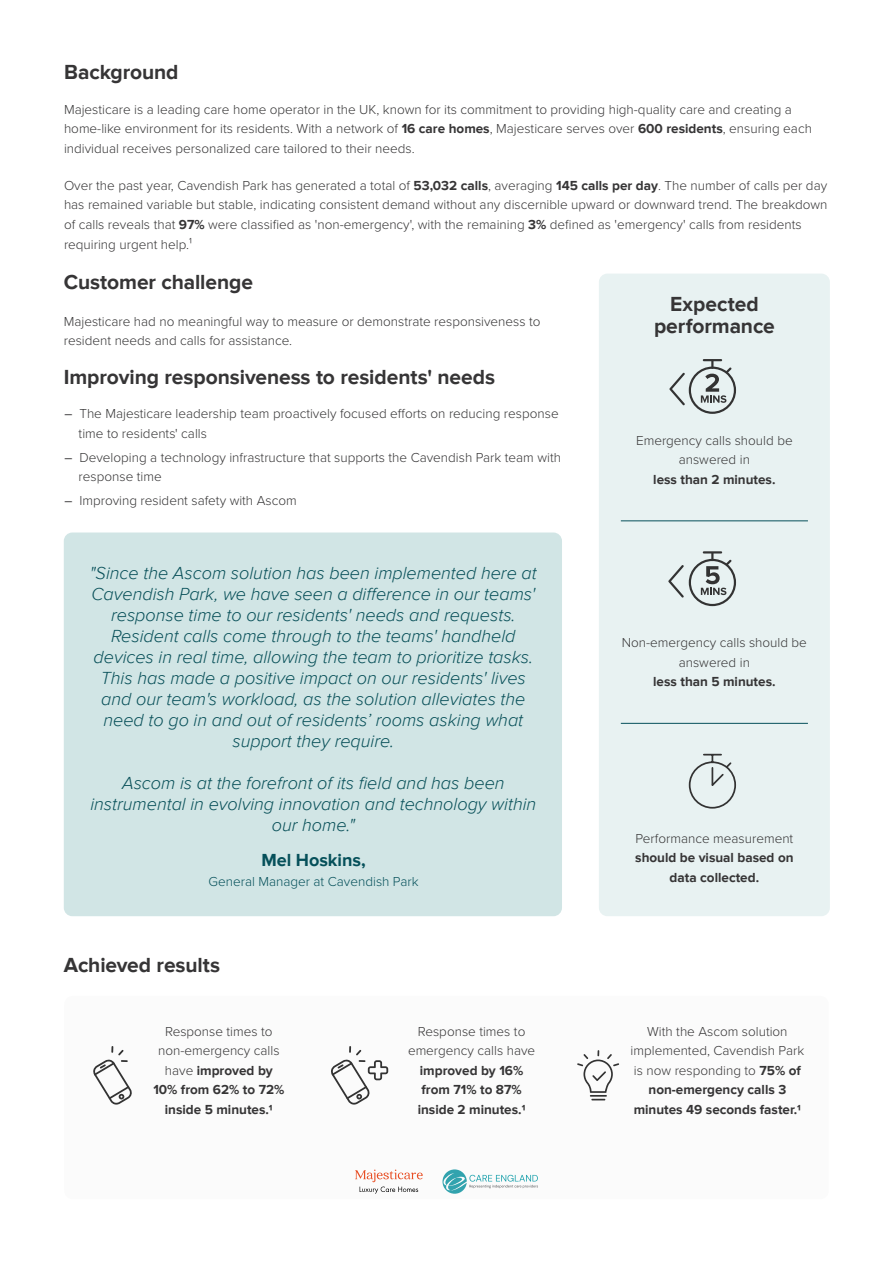
<style>
.page{position:relative;width:893px;height:1263px;background:#fff}
.page>*{position:absolute;margin:0;border:0;box-sizing:border-box;transform-origin:0 0}
.Subheading_3_Super_gray_14_15{font:700 21px "Proxima Nova";letter-spacing:-.005em;color:#363536}
.Heading_Quote_author_info_Dark_green_12_{font:italic 300 18px/21px "Proxima Nova";color:#074f58;text-align:center}
.Material_number_Super_gray_6_5_8{font:700 18px "Proxima Nova";color:#05505a}
.Body_copy_Super_gray_9_13{font:300 13.5px/19.5px "Proxima Nova";color:#363536}
.Subheading_2_Super_gray_9_13{font:300 13.5px/19.5px "Proxima Nova";color:#363536;text-align:center}
.Subheading_2_Super_gray_9_13-2{font:700 13.5px/19.5px "Proxima Nova";color:#363536;text-align:center}
.Body_copy_Super_gray_9_13-2{font:300 13.5px "Proxima Nova";color:#05505a}
.s1{font-weight:700}
.s2{font-weight:400}
.s3{font-weight:300}
</style>
<div class="page">
<div style="left:599px;top:274px;width:231px;height:642px;background:#e8f2f2;border-radius:9px"></div>
<hr style="left:621px;top:521px;width:187px;height:1px;background:#05505a">
<hr style="left:621px;top:723px;width:187px;height:1px;background:#05505a">
<svg style="left:688px;top:753px;width:48px;height:56px"></svg>
<div style="left:64px;top:532px;width:498px;height:384px;background:#d1e5e5;border-radius:9px"></div>
<svg style="left:669px;top:359px;width:67px;height:55px"></svg>
<svg style="left:668px;top:551px;width:68px;height:55px"></svg>
<div style="left:64px;top:996px;width:765px;height:203px;background:#fbfbfb;border-radius:9px"></div>
<svg style="left:442px;top:1169px;width:96px;height:25px"></svg>
<svg style="left:355px;top:1169px;width:68px;height:25px"></svg>
<svg style="left:577px;top:1050px;width:42px;height:50px"></svg>
<svg style="left:93px;top:1046px;width:39px;height:58px"></svg>
<svg style="left:331px;top:1046px;width:57px;height:58px"></svg>
<p class="Subheading_3_Super_gray_14_15" style="left:64px;top:60px;width:116px">Background</p>
<p class="Body_copy_Super_gray_9_13" style="left:64px;top:99px;width:749px">Majesticare is a leading care home operator in the UK, known for its commitment to providing high-quality care and creating a home-like environment for its residents. With a network of <span class="s1">16 care homes</span>, Majesticare serves over <span class="s1">600 residents</span>, ensuring each individual receives personalized care tailored to their needs.</p>
<p class="Body_copy_Super_gray_9_13" style="left:64px;top:175px;width:765px">Over the past year, Cavendish Park has generated a total of <span class="s1">53,032 calls</span>, averaging <span class="s1">145 calls per day</span>. The number of calls per day has remained variable but stable, indicating consistent demand without any discernible upward or downward trend. The breakdown of calls reveals that <span class="s1">97%</span> were classified as 'non-emergency', with the remaining <span class="s1">3%</span> defined as 'emergency' calls from residents requiring urgent help.¹</p>
<p class="Subheading_3_Super_gray_14_15" style="left:64px;top:270px;width:191px">Customer challenge</p>
<p class="Body_copy_Super_gray_9_13" style="left:64px;top:311px;width:478px">Majesticare had no meaningful way to measure or demonstrate responsiveness to resident needs and calls for assistance.</p>
<p class="Subheading_3_Super_gray_14_15" style="left:64px;top:365px;width:433px">Improving responsiveness to residents' needs</p>
<p class="Body_copy_Super_gray_9_13" style="left:79px;top:403px;width:481px;text-indent:-14px"><span class="s2">―</span> The Majesticare leadership team proactively focused efforts on reducing response time to residents' calls</p>
<p class="Body_copy_Super_gray_9_13" style="left:79px;top:447px;width:484px;text-indent:-14px"><span class="s2">―</span> Developing a technology infrastructure that supports the Cavendish Park team with response time</p>
<p class="Body_copy_Super_gray_9_13" style="left:65px;top:490px;width:234px"><span class="s2">―</span> Improving resident safety with Ascom</p>
<p class="Heading_Quote_author_info_Dark_green_12_" style="left:90px;top:563px;width:448px">"Since the Ascom solution has been implemented here at Cavendish Park, we have seen a difference in our teams' response time to our residents' needs and requests.<br>Resident calls come through to the teams' handheld devices in real time, allowing the team to prioritize tasks.<br>This has made a positive impact on our residents' lives and our team's workload, as the solution alleviates the need to go in and out of residents’ rooms asking what support they require.</p>
<p class="Heading_Quote_author_info_Dark_green_12_" style="left:90px;top:773px;width:447px">Ascom is at the forefront of its field and has been instrumental in evolving innovation and technology within our home."</p>
<p class="Material_number_Super_gray_6_5_8" style="left:261px;top:850px;width:106px">Mel Hoskins,</p>
<p class="Body_copy_Super_gray_9_13-2" style="left:209px;top:871px;width:211px">General Manager at Cavendish Park</p>
<p class="Subheading_3_Super_gray_14_15" style="left:64px;top:953px;width:158px">Achieved results</p>
<p class="Subheading_3_Super_gray_14_15" style="left:670px;top:292px;width:90px">Expected</p>
<p class="Subheading_3_Super_gray_14_15" style="left:654px;top:314px;width:122px">performance</p>
<p class="Subheading_2_Super_gray_9_13" style="left:636px;top:430px;width:158px">Emergency calls should be answered in</p>
<p class="Subheading_2_Super_gray_9_13-2" style="left:653px;top:470px;width:124px">less than 2 minutes.</p>
<p class="Subheading_2_Super_gray_9_13" style="left:622px;top:632px;width:187px">Non-emergency calls should be answered in</p>
<p class="Subheading_2_Super_gray_9_13-2" style="left:653px;top:672px;width:124px">less than 5 minutes.</p>
<p class="Subheading_2_Super_gray_9_13" style="left:635px;top:828px;width:159px">Performance measurement</p>
<p class="Subheading_2_Super_gray_9_13-2" style="left:635px;top:848px;width:160px">should be visual based on</p>
<p class="Subheading_2_Super_gray_9_13-2" style="left:670px;top:868px;width:91px">data collected.</p>
<p class="Subheading_2_Super_gray_9_13" style="left:165px;top:1021px;width:109px">Response times to</p>
<p class="Subheading_2_Super_gray_9_13-2" style="left:153px;top:1041px;width:133px"><span class="s3">non-emergency calls have</span> improved by<br>10% from 62% to 72% inside 5 minutes.1</p>
<p class="Subheading_2_Super_gray_9_13-2" style="left:408px;top:1022px;width:129px"><span class="s3">Response times to emergency calls have </span>improved by 16% from 71% to 87% inside 2 minutes.1</p>
<p class="Subheading_2_Super_gray_9_13" style="left:631px;top:1021px;width:175px">With the Ascom solution implemented, Cavendish Park is now responding to <span class="s1">75% of non-emergency calls 3 minutes 49 seconds faster.1</span></p>
</div>
